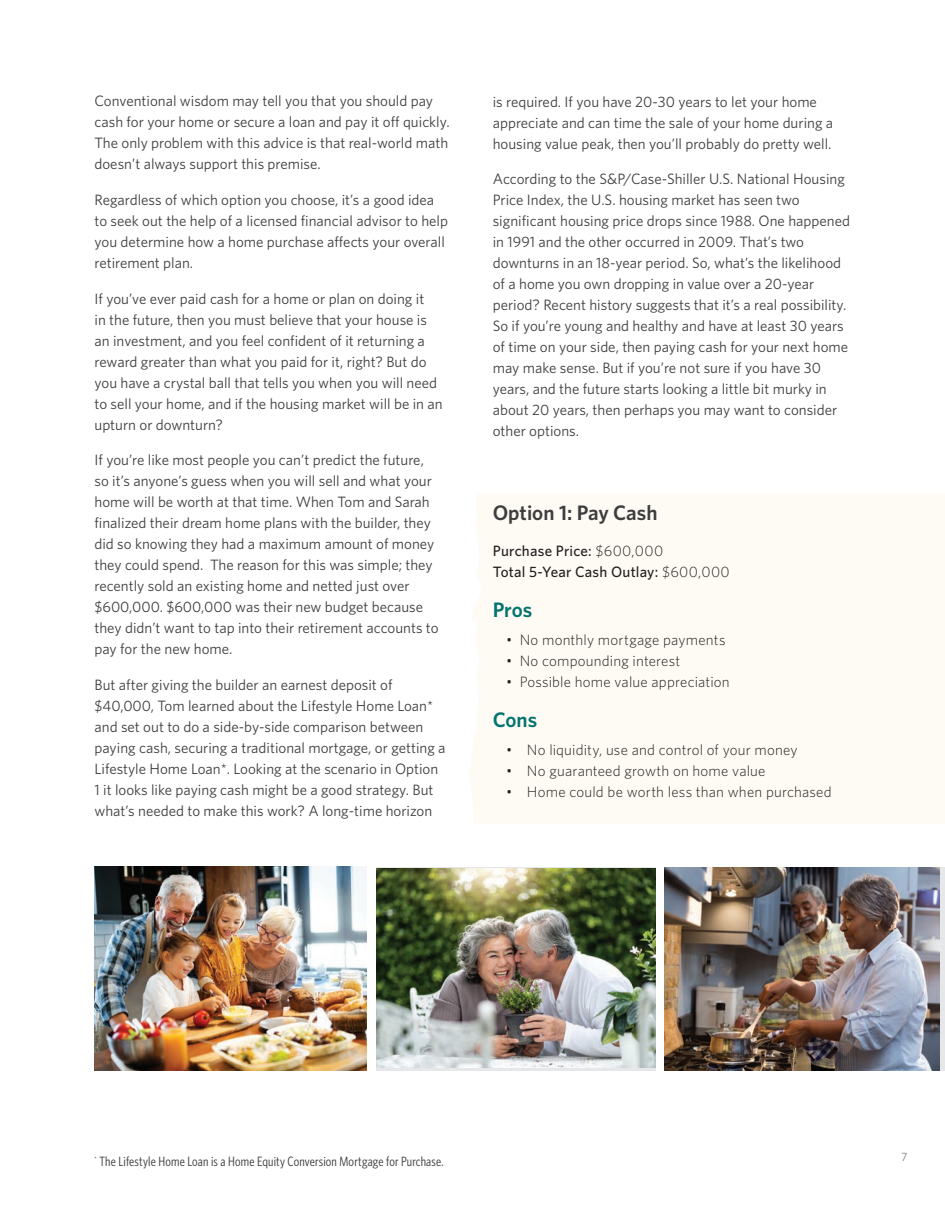
<style>
.page{position:relative;width:945px;height:1215px;background:#fff}
.page>*{position:absolute;margin:0;border:0;box-sizing:border-box;transform-origin:0 0}
.t1{font:600 21px "Whitney";color:#3e3e3f}
.t2{font:600 21px "Whitney";letter-spacing:-.005em;color:#05746e}
.t3{font:15px/21px "Whitney";color:#3e3e3f}
.t4{font:300 15px "Whitney";letter-spacing:.01em;color:#231f20}
.t5{font:500 15px/21px "Whitney";letter-spacing:.015em;color:#231f20}
.t6{font:13.5px "Whitney Condensed";letter-spacing:.015em;color:#3e3e3f}
.t7{font:300 12px "Whitney";color:#57585a}
.s1{font-weight:300}
</style>
<div class="page">
<img style="left:376px;top:868px;width:280px;height:200px">
<img style="left:95px;top:867px;width:272px;height:203px">
<div style="left:665px;top:867px;width:280px;height:203px;background:#e6e7e9"></div>
<img style="left:665px;top:868px;width:275px;height:202px">
<p class="t3" style="left:94px;top:90px;width:357px">Conventional wisdom may tell you that you should pay cash for your home or secure a loan and pay it off quickly.<br>The only problem with this advice is that real-world math doesn’t always support this premise.</p>
<p class="t3" style="left:94px;top:189px;width:355px">Regardless of which option you choose, it’s a good idea to seek out the help of a licensed financial advisor to help you determine how a home purchase affects your overall retirement plan.</p>
<p class="t3" style="left:94px;top:288px;width:350px">If you’ve ever paid cash for a home or plan on doing it<br>in the future, then you must believe that your house is an investment, and you feel confident of it returning a reward greater than what you paid for it, right? But do you have a crystal ball that tells you when you will need to sell your home, and if the housing market will be in an upturn or downturn?</p>
<p class="t3" style="left:94px;top:449px;width:346px">If you’re like most people you can’t predict the future, so it’s anyone’s guess when you will sell and what your home will be worth at that time. When Tom and Sarah finalized their dream home plans with the builder, they did so knowing they had a maximum amount of money they could spend. The reason for this was simple; they recently sold an existing home and netted just over $600,000. $600,000 was their new budget because they didn’t want to tap into their retirement accounts to pay for the new home.</p>
<p class="t3" style="left:94px;top:674px;width:353px">But after giving the builder an earnest deposit of $40,000, Tom learned about the Lifestyle Home Loan* and set out to do a side-by-side comparison between paying cash, securing a traditional mortgage, or getting a Lifestyle Home Loan*. Looking at the scenario in Option 1 it looks like paying cash might be a good strategy. But what’s needed to make this work? A long-time horizon</p>
<p class="t3" style="left:493px;top:90px;width:342px">is required. If you have 20-30 years to let your home appreciate and can time the sale of your home during a housing value peak, then you’ll probably do pretty well.</p>
<p class="t3" style="left:493px;top:168px;width:359px">According to the S&amp;P/Case-Shiller U.S. National Housing Price Index, the U.S. housing market has seen two significant housing price drops since 1988. One happened in 1991 and the other occurred in 2009. That’s two downturns in an 18-year period. So, what’s the likelihood of a home you own dropping in value over a 20-year period? Recent history suggests that it’s a real possibility.<br>So if you’re young and healthy and have at least 30 years of time on your side, then paying cash for your next home may make sense. But if you’re not sure if you have 30 years, and the future starts looking a little bit murky in about 20 years, then perhaps you may want to consider other options.</p>
<h1 class="t1" style="left:493px;top:499px;width:166px">Option 1: Pay Cash</h1>
<p class="t5" style="left:493px;top:540px;width:239px">Purchase Price: <span class="s1">$600,000<br></span>Total 5-Year Cash Outlay: <span class="s1">$600,000</span></p>
<h1 class="t2" style="left:493px;top:596px;width:41px">Pros</h1>
<p class="t4" style="left:506px;top:630px;width:221px">• No monthly mortgage payments</p>
<p class="t4" style="left:506px;top:651px;width:176px">• No compounding interest</p>
<p class="t4" style="left:506px;top:672px;width:225px">• Possible home value appreciation</p>
<h1 class="t2" style="left:493px;top:706px;width:46px">Cons</h1>
<p class="t4" style="left:506px;top:740px;width:293px">• No liquidity, use and control of your money</p>
<p class="t4" style="left:506px;top:761px;width:261px">• No guaranteed growth on home value</p>
<p class="t4" style="left:506px;top:782px;width:327px">• Home could be worth less than when purchased</p>
<p class="t6" style="left:94px;top:1154px;width:351px"><sup>*</sup> The Lifestyle Home Loan is a Home Equity Conversion Mortgage for Purchase.</p>
<p class="t7" style="left:901px;top:1149px;width:8px">7</p>
</div>
